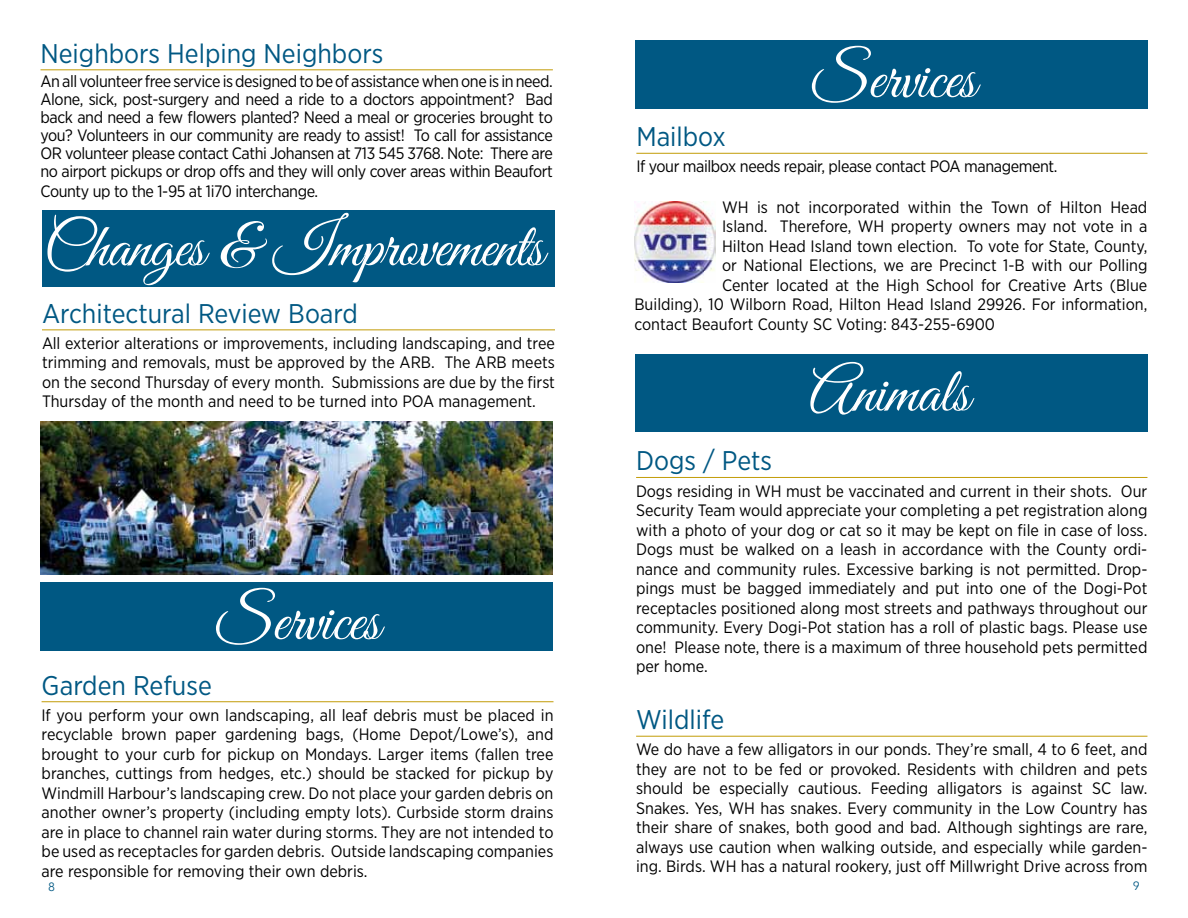
<style>
.page{position:relative;width:1188px;height:918px;background:#fff}
.page>*{position:absolute;margin:0;border:0;box-sizing:border-box;transform-origin:0 0}
.t1{font:63px "Great Vibes";color:#fff}
.t2{font:27px "Gotham Narrow";color:#005883}
.t3{font:16.5px/19.5px "Gotham Narrow";color:#000;text-align:justify}
.t4{font:16.5px "Gotham Narrow";letter-spacing:-.025em;color:#000}
.t5{font:12px "Avenir Next";color:#005883}
</style>
<div class="page">
<div style="left:40px;top:583px;width:514px;height:68px;background:#005883"></div>
<div style="left:42px;top:210px;width:513px;height:77px;background:#005883"></div>
<hr style="left:42px;top:329px;width:513px;height:1px;background:#c29c07">
<hr style="left:42px;top:701px;width:511px;height:1px;background:#c29c07">
<img style="left:41px;top:421px;width:512px;height:153px">
<hr style="left:40px;top:69px;width:513px;height:1px;background:#c29c07">
<div style="left:635px;top:354px;width:513px;height:77px;background:#005883"></div>
<img style="left:634px;top:202px;width:81px;height:80px">
<hr style="left:636px;top:477px;width:511px;height:1px;background:#c29c07">
<hr style="left:636px;top:736px;width:511px;height:1px;background:#c29c07">
<hr style="left:636px;top:153px;width:511px;height:1px;background:#c29c07">
<div style="left:635px;top:40px;width:513px;height:69px;background:#005883"></div>
<h2 class="t2" style="left:40px;top:36px;width:344px">Neighbors Helping Neighbors</h2>
<p class="t3" style="left:40px;top:72px;width:514px;line-height:18px">An all volunteer free service is designed to be of assistance when one is in need.<br>Alone, sick, post-surgery and need a ride to a doctors appointment? Bad back and need a few flowers planted? Need a meal or groceries brought to you? Volunteers in our community are ready to assist! To call for assistance OR volunteer please contact Cathi Johansen at 713 545 3768. Note: There are no airport pickups or drop offs and they will only cover areas within Beaufort</p>
<p class="t4" style="left:40px;top:181px;width:279px">County up to the 1-95 at 1i70 interchange.</p>
<h1 class="t1" style="left:44px;top:212px;width:502px">Changes &amp; Improvements</h1>
<h2 class="t2" style="left:42px;top:296px;width:317px">Architectural Review Board</h2>
<p class="t3" style="left:42px;top:333px;width:515px">All exterior alterations or improvements, including landscaping, and tree trimming and removals, must be approved by the ARB. The ARB meets on the second Thursday of every month. Submissions are due by the first Thursday of the month and need to be turned into POA management.</p>
<h1 class="t1" style="left:216px;top:585px;width:166px">Services</h1>
<h2 class="t2" style="left:42px;top:668px;width:172px">Garden Refuse</h2>
<p class="t3" style="left:42px;top:705px;width:513px">If you perform your own landscaping, all leaf debris must be placed in recyclable brown paper gardening bags, (Home Depot/Lowe’s), and brought to your curb for pickup on Mondays. Larger items (fallen tree branches, cuttings from hedges, etc.) should be stacked for pickup by Windmill Harbour’s landscaping crew. Do not place your garden debris on another owner’s property (including empty lots). Curbside storm drains are in place to channel rain water during storms. They are not intended to be used as receptacles for garden debris. Outside landscaping companies are responsible for removing their own debris.</p>
<p class="t5" style="left:48px;top:876px;width:8px">8</p>
<h1 class="t1" style="left:812px;top:43px;width:166px">Services</h1>
<h2 class="t2" style="left:636px;top:120px;width:91px">Mailbox</h2>
<p class="t4" style="left:636px;top:156px;width:423px">If your mailbox needs repair, please contact POA management.</p>
<p class="t3" style="left:722px;top:197px;width:427px">WH is not incorporated within the Town of Hilton Head</p>
<p class="t3" style="left:722px;top:217px;width:427px">Island. Therefore, WH property owners may not vote in a</p>
<p class="t3" style="left:722px;top:236px;width:427px">Hilton Head Island town election. To vote for State, County,</p>
<p class="t3" style="left:722px;top:256px;width:427px">or National Elections, we are Precinct 1-B with our Polling</p>
<p class="t3" style="left:722px;top:275px;width:427px">Center located at the High School for Creative Arts (Blue</p>
<p class="t3" style="left:634px;top:295px;width:515px">Building), 10 Wilborn Road, Hilton Head Island 29926. For information,</p>
<p class="t3" style="left:634px;top:314px;width:362px">contact Beaufort County SC Voting: 843-255-6900</p>
<h1 class="t1" style="left:809px;top:357px;width:162px">Animals</h1>
<h2 class="t2" style="left:636px;top:444px;width:137px">Dogs / Pets</h2>
<p class="t3" style="left:636px;top:481px;width:513px">Dogs residing in WH must be vaccinated and current in their shots. Our Security Team would appreciate your completing a pet registration along with a photo of your dog or cat so it may be kept on file in case of loss.<br>Dogs must be walked on a leash in accordance with the County ordi&shy;nance and community rules. Excessive barking is not permitted. Drop&shy;pings must be bagged immediately and put into one of the Dogi-Pot receptacles positioned along most streets and pathways throughout our community. Every Dogi-Pot station has a roll of plastic bags. Please use one! Please note, there is a maximum of three household pets permitted per home.</p>
<h2 class="t2" style="left:636px;top:703px;width:90px">Wildlife</h2>
<p class="t3" style="left:636px;top:739px;width:513px">We do have a few alligators in our ponds. They’re small, 4 to 6 feet, and they are not to be fed or provoked. Residents with children and pets should be especially cautious. Feeding alligators is against SC law.<br>Snakes. Yes, WH has snakes. Every community in the Low Country has their share of snakes, both good and bad. Although sightings are rare, always use caution when walking outside, and especially while garden&shy;ing. Birds. WH has a natural rookery, just off Millwright Drive across from</p>
<p class="t5" style="left:1133px;top:875px;width:8px">9</p>
</div>
